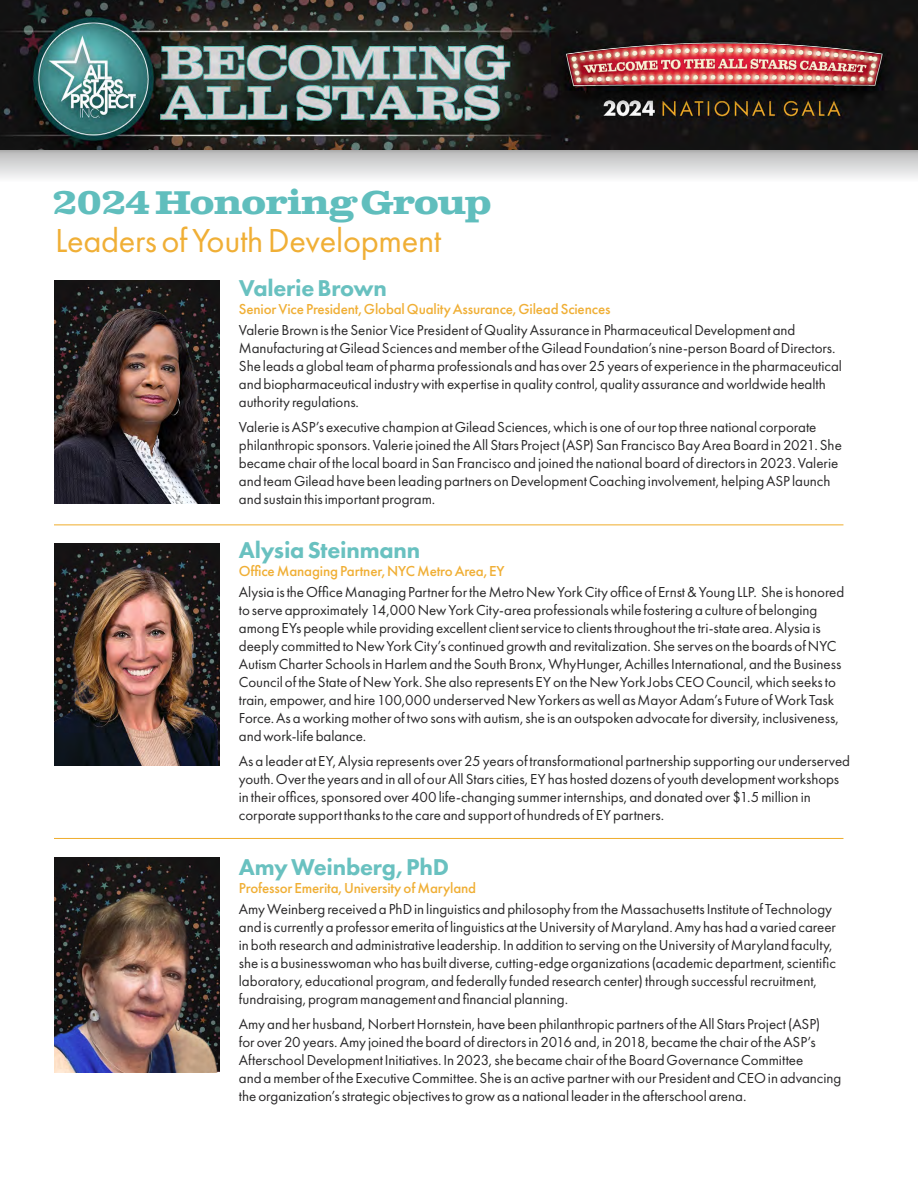
<style>
.page{position:relative;width:918px;height:1188px;background:#fff}
.page>*{position:absolute;margin:0;border:0;box-sizing:border-box;transform-origin:0 0}
.t1{font:34.5px "Futura PT";letter-spacing:-.01em;color:#f0af36}
.t2{font:700 33px "Clarendon Wide";letter-spacing:-.03em;color:#60bebd}
.t3{font:800 23.7px "Futura PT";letter-spacing:-.01em;color:#69c1c0}
.t4{font:15px/18px "Futura PT";color:#292829}
.t5{font:500 15px "Futura PT";letter-spacing:-.01em;color:#f0af36}
</style>
<div class="page">
<img style="left:54px;top:281px;width:166px;height:6px">
<div style="left:54px;top:287px;width:166px;height:216px;background:#000;opacity:.22"></div>
<img style="left:54px;top:292px;width:166px;height:211px">
<img style="left:54px;top:543px;width:166px;height:7px">
<img style="left:54px;top:550px;width:166px;height:216px">
<img style="left:54px;top:858px;width:166px;height:6px">
<img style="left:54px;top:864px;width:166px;height:208px">
<div style="left:0;top:149px;width:918px;height:32px;background:linear-gradient(to bottom,#b4b4b4,#f9f9fa)"></div>
<img style="left:0;top:0;width:918px;height:149px">
<hr style="left:54px;top:525px;width:789px;height:1px;background:#efac2b">
<hr style="left:54px;top:838px;width:789px;height:1px;background:#efac2b">
<h2 class="t2" style="left:52px;top:182px;width:441px">2024 Honoring Group</h2>
<h1 class="t1" style="left:55px;top:220px;width:388px">Leaders of Youth Development</h1>
<h3 class="t3" style="left:239px;top:273px;width:150px">Valerie Brown</h3>
<p class="t5" style="left:239px;top:300px;width:373px">Senior Vice President, Global Quality Assurance, Gilead Sciences</p>
<p class="t4" style="left:239px;top:321px;width:605px">Valerie Brown is the Senior Vice President of Quality Assurance in Pharmaceutical Development and Manufacturing at Gilead Sciences and member of the Gilead Foundation’s nine-person Board of Directors.<br>She leads a global team of pharma professionals and has over 25 years of experience in the pharmaceutical and biopharmaceutical industry with expertise in quality control, quality assurance and worldwide health authority regulations.</p>
<p class="t4" style="left:239px;top:417px;width:605px">Valerie is ASP’s executive champion at Gilead Sciences, which is one of our top three national corporate philanthropic sponsors. Valerie joined the All Stars Project (ASP) San Francisco Bay Area Board in 2021. She became chair of the local board in San Francisco and joined the national board of directors in 2023. Valerie and team Gilead have been leading partners on Development Coaching involvement, helping ASP launch and sustain this important program.</p>
<h3 class="t3" style="left:239px;top:535px;width:183px">Alysia Steinmann</h3>
<p class="t5" style="left:239px;top:562px;width:267px">Office Managing Partner, NYC Metro Area, EY</p>
<p class="t4" style="left:239px;top:583px;width:607px">Alysia is the Office Managing Partner for the Metro New York City office of Ernst &amp; Young LLP. She is honored to serve approximately 14,000 New York City-area professionals while fostering a culture of belonging among EYs people while providing excellent client service to clients throughout the tri-state area. Alysia is deeply committed to New York City’s continued growth and revitalization. She serves on the boards of NYC Autism Charter Schools in Harlem and the South Bronx, WhyHunger, Achilles International, and the Business Council of the State of New York. She also represents EY on the New York Jobs CEO Council, which seeks to train, empower, and hire 100,000 underserved New Yorkers as well as Mayor Adam’s Future of Work Task Force. As a working mother of two sons with autism, she is an outspoken advocate for diversity, inclusiveness, and work-life balance.</p>
<p class="t4" style="left:239px;top:752px;width:613px">As a leader at EY, Alysia represents over 25 years of transformational partnership supporting our underserved youth. Over the years and in all of our All Stars cities, EY has hosted dozens of youth development workshops in their offices, sponsored over 400 life-changing summer internships, and donated over $1.5 million in corporate support thanks to the care and support of hundreds of EY partners.</p>
<h3 class="t3" style="left:239px;top:852px;width:212px">Amy Weinberg, PhD</h3>
<p class="t5" style="left:239px;top:879px;width:239px">Professor Emerita, University of Maryland</p>
<p class="t4" style="left:239px;top:900px;width:599px">Amy Weinberg received a PhD in linguistics and philosophy from the Massachusetts Institute of Technology and is currently a professor emerita of linguistics at the University of Maryland. Amy has had a varied career in both research and administrative leadership. In addition to serving on the University of Maryland faculty, she is a businesswoman who has built diverse, cutting-edge organizations (academic department, scientific laboratory, educational program, and federally funded research center) through successful recruitment, fundraising, program management and financial planning.</p>
<p class="t4" style="left:239px;top:1015px;width:604px">Amy and her husband, Norbert Hornstein, have been philanthropic partners of the All Stars Project (ASP)<br>for over 20 years. Amy joined the board of directors in 2016 and, in 2018, became the chair of the ASP’s Afterschool Development Initiatives. In 2023, she became chair of the Board Governance Committee<br>and a member of the Executive Committee. She is an active partner with our President and CEO in advancing the organization’s strategic objectives to grow as a national leader in the afterschool arena.</p>
</div>
